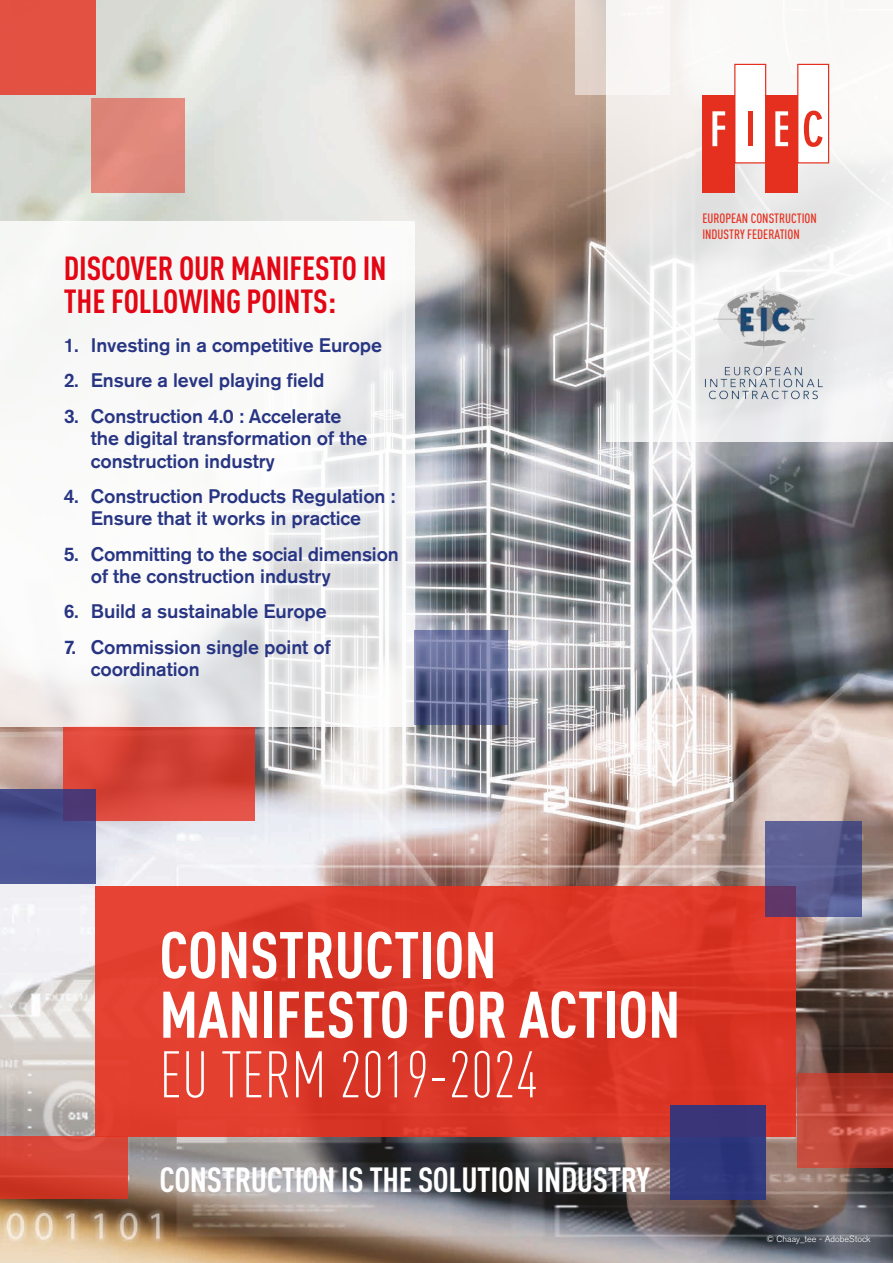
<style>
.page{position:relative;width:893px;height:1263px;background:#fff}
.page>*{position:absolute;margin:0;border:0;box-sizing:border-box;transform-origin:0 0}
.t1{font:700 64.65px/59.6px "DIN Cond";color:#fff}
.t2{font:300 64.65px "DIN Cond";color:#fff}
.t3{font:700 34.5px "DIN Cond";letter-spacing:-.01em;color:#fff}
.t4{font:700 33px/33px "DIN Cond";letter-spacing:-.005em;color:#e30614}
.t5{font:500 19.5px/22.5px "Akzidenz Grotesk BE";letter-spacing:-.005em;color:#283583}
.t6{font:500 13.35px/16px "DIN Cond";color:#e6301f}
.t7{font:300 9px "Akzidenz Grotesk BE";color:#fff}
</style>
<div class="page">
<img style="left:0;top:0;width:893px;height:1263px">
<svg style="left:606px;top:0;width:287px;height:442px"></svg>
<div style="left:96px;top:886px;width:700px;height:251px;background:#de3829"></div>
<div style="left:0;top:1137px;width:128px;height:62px;background:linear-gradient(to bottom,#de4d40,#cb3422)"></div>
<div style="left:670px;top:1105px;width:95px;height:95px;background:#31357a"></div>
<svg style="left:797px;top:1074px;width:96px;height:94px;background:#ba4335"></svg>
<svg style="left:765px;top:821px;width:96px;height:96px;background:#59578b"></svg>
<svg style="left:575px;top:0;width:95px;height:95px;fill:#f7f5f3"></svg>
<div style="left:0;top:0;width:95px;height:95px;background:#e25142"></div>
<div style="left:702px;top:96px;width:33px;height:97px;background:#e6301f"></div>
<div style="left:735px;top:65px;width:30px;height:98px;background:#fff"></div>
<div style="left:734px;top:64px;width:32px;height:99px;border:1px solid #e6301f"></div>
<div style="left:765px;top:96px;width:33px;height:97px;background:#e6301f"></div>
<div style="left:798px;top:65px;width:30px;height:98px;background:#fff"></div>
<div style="left:797px;top:64px;width:32px;height:99px;border:1px solid #e6301f"></div>
<div style="left:748px;top:111px;width:5px;height:35px;background:#e6301f"></div>
<svg style="left:775px;top:111px;width:13px;height:35px"></svg>
<svg style="left:804px;top:111px;width:18px;height:36px"></svg>
<svg style="left:712px;top:111px;width:13px;height:35px"></svg>
<svg style="left:64px;top:726px;width:191px;height:95px;background:#d74639"></svg>
<svg style="left:0;top:221px;width:415px;height:505px"></svg>
<svg style="left:415px;top:630px;width:93px;height:95px;background:#626a94"></svg>
<div style="left:91px;top:98px;width:94px;height:95px;background:#df877b"></div>
<svg style="left:0;top:789px;width:96px;height:95px;background:#49508e"></svg>
<img style="left:702px;top:284px;width:127px;height:126px">
<h3 class="t4" style="left:64px;top:250px;width:324px">DISCOVER OUR MANIFESTO IN<br>THE FOLLOWING POINTS:</h3>
<p class="t5" style="left:64px;top:334px;width:320px">1. Investing in a competitive Europe</p>
<p class="t5" style="left:64px;top:369px;width:262px">2. Ensure a level playing field</p>
<p class="t5" style="left:91px;top:404px;width:278px;text-indent:-27px">3. Construction 4.0 : Accelerate the digital transformation of the construction industry</p>
<p class="t5" style="left:64px;top:485px;width:333px;text-align:center">4. Construction Products Regulation :<br>Ensure that it works in practice</p>
<p class="t5" style="left:91px;top:542px;width:309px;text-indent:-27px">5. Committing to the social dimension of the construction industry</p>
<p class="t5" style="left:64px;top:600px;width:265px">6. Build a sustainable Europe</p>
<p class="t5" style="left:91px;top:635px;width:242px;text-indent:-27px">7. Commission single point of coordination</p>
<p class="t6" style="left:702px;top:210px;width:116px">EUROPEAN CONSTRUCTION<br>INDUSTRY FEDERATION</p>
<h1 class="t1" style="left:159px;top:923px;width:522px">CONSTRUCTION<br>MANIFESTO FOR ACTION</h1>
<h1 class="t2" style="left:159px;top:1038px;width:380px">EU TERM 2019-2024</h1>
<h2 class="t3" style="left:159px;top:1158px;width:492px">CONSTRUCTION IS THE SOLUTION INDUSTRY</h2>
<p class="t7" style="left:766px;top:1234px;width:106px">© Chaay_tee - AdobeStock</p>
</div>
